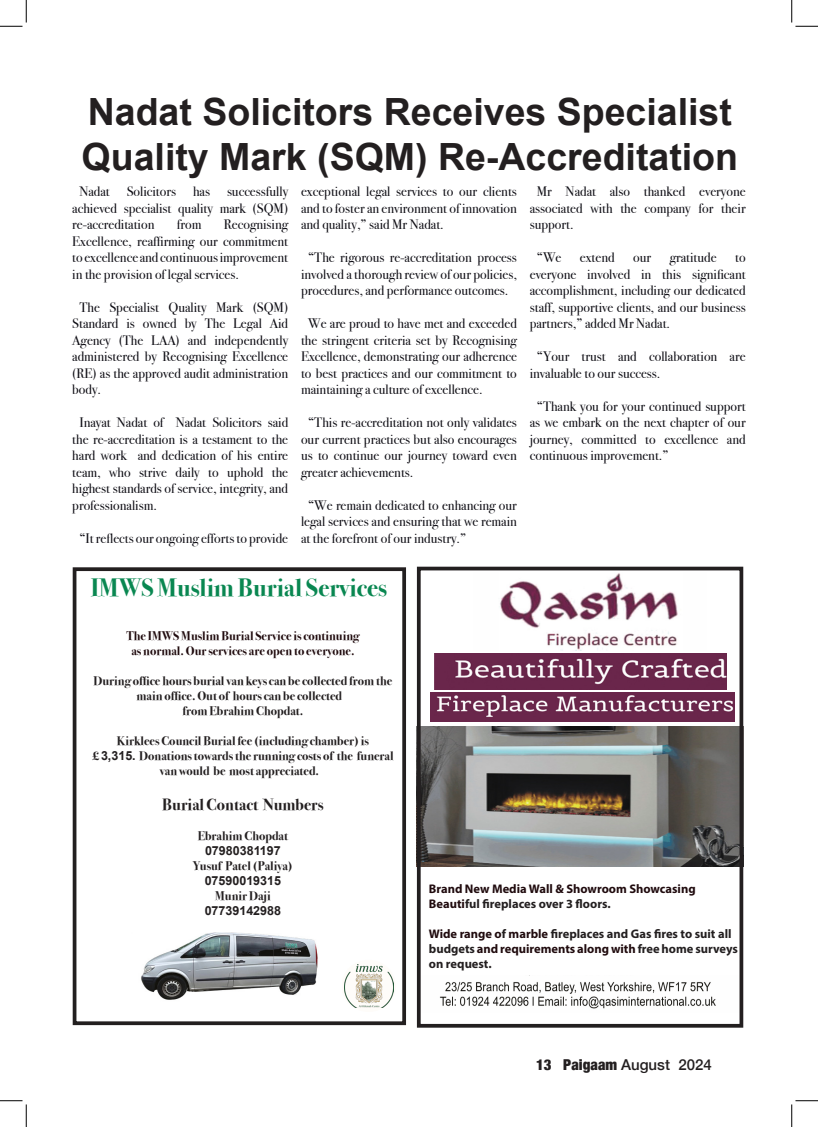
<style>
.page{position:relative;width:818px;height:1127px;background:#fff}
.page>*{position:absolute;margin:0;border:0;box-sizing:border-box;transform-origin:0 0}
.t1{font:700 37.5px/45px "Arial";color:#231f20}
.t2{font:700 25px "Bodoni Svty Two OSITCTT";color:#098751}
.t3{font:700 16.25px "Bodoni Svty Two OSITCTT";color:#231f20}
.t4{font:500 15px "Helvetica Neue";color:#231f20}
.t5{font:13.75px/16.5px "Bodoni Svty Two OSITCTT";color:#0d0c13;text-align:justify}
.t6{font:700 12.5px/15px "Bodoni Svty Two OSITCTT";color:#231f20;text-align:center}
.t7{font:700 12.5px "Myriad Pro";color:#231f20}
.t8{font:700 12.5px "Myriad Pro";color:#200b0e}
.t9{font:700 12.5px "Bodoni Svty Two OSITCTT";color:#200b0e}
.t10{font:700 12.5px "Arial";color:#231f20}
.s1{font-family:"Arial"}
.s2{color:#200b0e}
.s3{color:#231f20}
.s4{font-weight:900;font-stretch:condensed}
</style>
<div class="page">
<img style="left:500px;top:573px;width:178px;height:77px">
<img style="left:435px;top:653px;width:291px;height:36px">
<img style="left:422px;top:726px;width:316px;height:140px">
<img style="left:439px;top:975px;width:277px;height:34px">
<div style="left:417px;top:566px;width:326px;height:461px;border:4px solid #231f20"></div>
<img style="left:430px;top:692px;width:304px;height:29px">
<div style="left:73px;top:567px;width:333px;height:457px;border:4px solid #231f20"></div>
<svg style="left:341px;top:959px;width:55px;height:52px"></svg>
<img style="left:345px;top:963px;width:49px;height:44px">
<img style="left:141px;top:932px;width:177px;height:68px">
<svg style="left:0;top:0;width:27px;height:27px"></svg>
<svg style="left:0;top:1100px;width:27px;height:26px"></svg>
<svg style="left:791px;top:0;width:27px;height:27px"></svg>
<svg style="left:791px;top:1100px;width:27px;height:26px"></svg>
<p class="t1" style="left:82px;top:91px;width:658px">Nadat Solicitors Receives Specialist<br>Quality Mark (SQM) Re-Accreditation</p>
<p class="t5" style="left:72px;top:183px;width:217px;text-indent:7px">Nadat Solicitors has successfully achieved specialist quality mark (SQM) re-accreditation</p>
<p class="t5" style="left:301px;top:183px;width:217px">exceptional legal services to our clients and to foster an environment of innovation and quality,” said Mr Nadat.</p>
<p class="t5" style="left:301px;top:249px;width:217px;text-indent:7px">“The rigorous re-accreditation process involved a thorough review of our policies, procedures, and performance outcomes.</p>
<p class="t5" style="left:301px;top:315px;width:217px;text-indent:7px">We are proud to have met and exceeded the stringent criteria set by Recognising Excellence, demonstrating our adherence to best practices and our commitment to maintaining a culture of excellence.</p>
<p class="t5" style="left:301px;top:414px;width:217px;text-indent:7px">“This re-accreditation not only validates our current practices but also encourages us to continue our journey toward even greater achievements.</p>
<p class="t5" style="left:301px;top:497px;width:217px;text-indent:7px">“We remain dedicated to enhancing our legal services and ensuring that we remain at the forefront of our industry.”</p>
<p class="t5" style="left:530px;top:183px;width:217px;text-indent:7px">Mr Nadat also thanked everyone associated with the company for their support.</p>
<p class="t5" style="left:537px;top:249px;width:26px">“We</p>
<p class="t5" style="left:580px;top:249px;width:36px">extend</p>
<p class="t5" style="left:633px;top:249px;width:19px">our</p>
<p class="t5" style="left:670px;top:249px;width:48px">gratitude</p>
<p class="t5" style="left:177px;top:216px;width:26px">from</p>
<p class="t5" style="left:72px;top:216px;width:217px;text-indent:151px">Recognising Excellence, reaffirming our commitment to excellence and continuous improvement in the provision of legal services.</p>
<p class="t5" style="left:72px;top:299px;width:217px;text-indent:7px">The Specialist Quality Mark (SQM)<br>Standard is owned by The Legal Aid Agency (The LAA) and independently administered by Recognising Excellence (RE) as the approved audit administration body.</p>
<p class="t5" style="left:72px;top:414px;width:217px;text-indent:7px">Inayat Nadat of Nadat Solicitors said the re-accreditation is a testament to the hard work and dedication of his entire team, who strive daily to uphold the highest standards of service, integrity, and professionalism.</p>
<p class="t5" style="left:79px;top:530px;width:210px">“It reflects our ongoing efforts to provide</p>
<p class="t5" style="left:530px;top:249px;width:217px;text-indent:205px">to everyone involved in this significant accomplishment, including our dedicated staff, supportive clients, and our business partners,” added Mr Nadat.</p>
<p class="t5" style="left:530px;top:348px;width:217px;text-indent:7px">“Your trust and collaboration are invaluable to our success.</p>
<p class="t5" style="left:530px;top:398px;width:217px;text-indent:7px">“Thank you for your continued support as we embark on the next chapter of our journey, committed to excellence and continuous improvement.”</p>
<p class="t2" style="left:91px;top:572px;width:298px">IMWS Muslim Burial Services</p>
<p class="t9" style="left:126px;top:628px;width:234px">The IMWS Muslim Burial Service is continuing</p>
<p class="t9" style="left:131px;top:643px;width:225px">as normal. Our services are open to everyone.</p>
<p class="t6" style="left:94px;top:673px;width:300px">During office hours burial van keys can be collected from the main office. Out of hours can be collected</p>
<p class="t6" style="left:182px;top:703px;width:122px">from Ebrahim Chopdat.</p>
<p class="t6" style="left:117px;top:733px;width:254px">Kirklees Council Burial fee (including chamber) is</p>
<p class="t6" style="left:92px;top:748px;width:303px">£ <span class="s1">3,315.</span> Donations towards the running costs of the funeral van would be most appreciated.</p>
<p class="t3" style="left:162px;top:794px;width:163px">Burial Contact Numbers</p>
<p class="t6" style="left:198px;top:828px;width:92px">Ebrahim Chopdat</p>
<p class="t10" style="left:205px;top:841px;width:77px">07980381197</p>
<p class="t6" style="left:193px;top:858px;width:101px">Yusuf Patel (Paliya)</p>
<p class="t10" style="left:205px;top:871px;width:78px">07590019315</p>
<p class="t6" style="left:215px;top:888px;width:57px">Munir Daji</p>
<p class="t10" style="left:205px;top:901px;width:78px">07739142988</p>
<p class="t8" style="left:429px;top:880px;width:268px">Brand New Media Wall &amp; Showroom Showcasing</p>
<p class="t7" style="left:429px;top:895px;width:183px"><span class="s2">Beauti</span>ful fireplaces over 3 floors.</p>
<p class="t7" style="left:429px;top:925px;width:304px"><span class="s2">Wide range o</span>f <span class="s2">marble</span> fireplaces and Gas fires to suit all</p>
<p class="t8" style="left:429px;top:940px;width:310px"><span class="s3">budgets</span> and requirements along with <span class="s3">free home surveys</span></p>
<p class="t7" style="left:429px;top:955px;width:64px">on request.</p>
<p class="t4" style="left:536px;top:1052px;width:177px"><span class="s4">13 Paigaam</span> August 2024</p>
</div>
